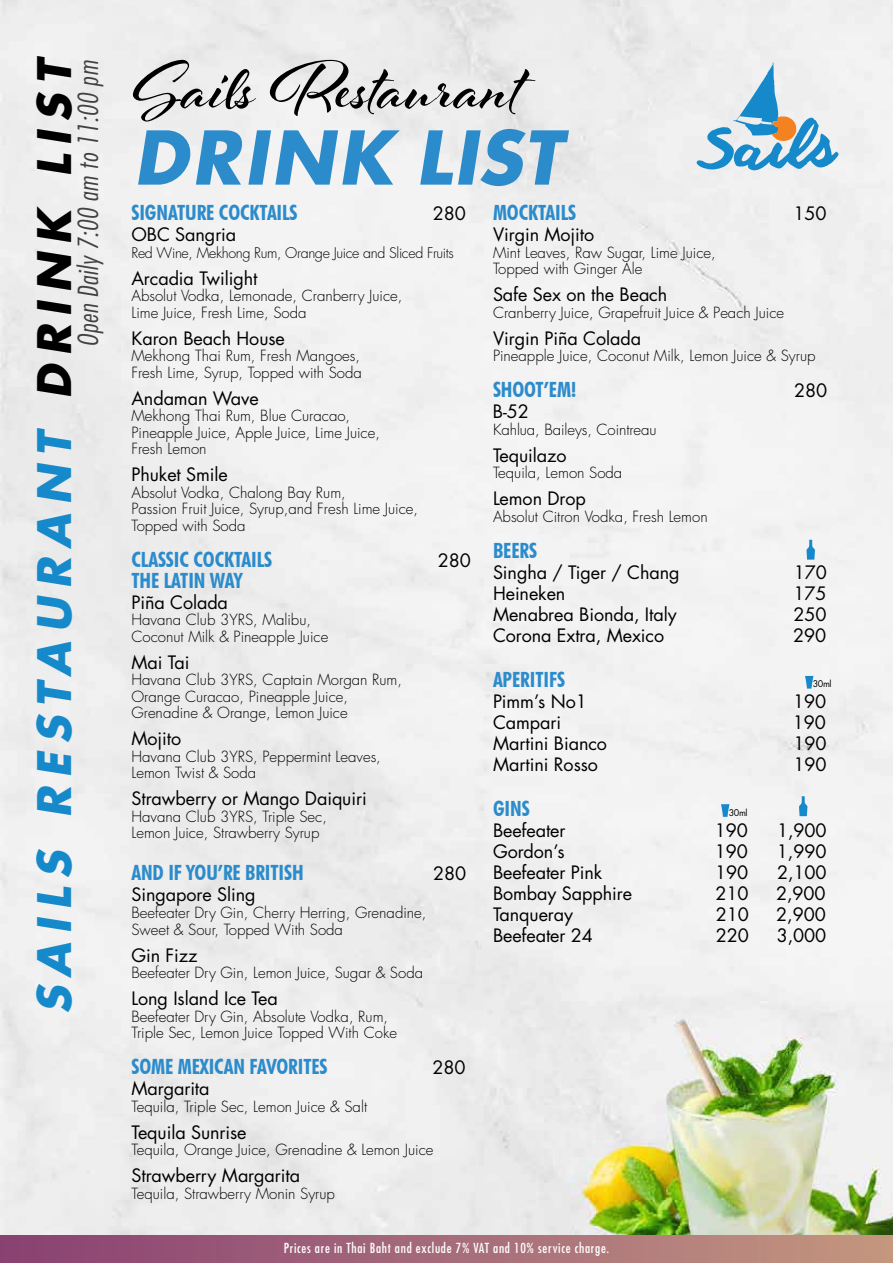
<style>
.page{position:relative;width:893px;height:1263px;background:#fff}
.page>*{position:absolute;margin:0;border:0;box-sizing:border-box;transform-origin:0 0}
.t1{font:700 72px "Al Fresco";letter-spacing:.01em;color:#000}
.t2{font:italic 700 72px "Futura Std";letter-spacing:.05em;color:#2b8bcb}
.t3{font:italic 700 45px "Futura Std";color:#1689ca}
.t4{font:italic 300 condensed 27px "Futura Std";color:#414042}
.t5{font:700 condensed 21px "Futura BT";letter-spacing:-.005em;color:#2b8bcb}
.t6{font:18px "Futura Std";letter-spacing:-.005em;color:#000}
.t7{font:300 15px/16.5px "Futura Std";color:#000}
.t8{font:300 14.25px "Futura Std";letter-spacing:-.025em;color:#000}
.t9{font:condensed 13.5px "Futura Std";letter-spacing:.05em;color:#fff}
.t10{font:9px "Futura Std";letter-spacing:-.045em;color:#000}
.s1{color:#000}
</style>
<div class="page">
<div style="left:0;top:0;width:893px;height:1235px;background:#efefef"></div>
<svg style="left:696px;top:62px;width:143px;height:109px"></svg>
<img style="left:0;top:1235px;width:893px;height:28px">
<svg style="left:806px;top:540px;width:9px;height:20px"></svg>
<svg style="left:805px;top:676px;width:8px;height:13px"></svg>
<svg style="left:799px;top:796px;width:8px;height:20px"></svg>
<svg style="left:721px;top:804px;width:8px;height:13px"></svg>
<h2 class="t3" style="left:24px;top:1014px;width:960px;rotate:-90deg">SAILS RESTAURANT <span class="s1">DRINK LIST</span></h2>
<h3 class="t4" style="left:72px;top:347px;width:288px;rotate:-90deg">Open Daily 7:00 am to 11:00 pm</h3>
<h1 class="t1" style="left:134px;top:40px;width:389px">Sails Restaurant</h1>
<h1 class="t2" style="left:134px;top:110px;width:429px">DRINK LIST</h1>
<h3 class="t5" style="left:131px;top:200px;width:168px">SIGNATURE COCKTAILS</h3>
<p class="t6" style="left:433px;top:202px;width:35px">280</p>
<p class="t6" style="left:131px;top:223px;width:106px">OBC Sangria</p>
<p class="t8" style="left:131px;top:244px;width:324px">Red Wine, Mekhong Rum, Orange Juice and Sliced Fruits</p>
<p class="t6" style="left:131px;top:266px;width:128px">Arcadia Twilight</p>
<p class="t7" style="left:131px;top:288px;width:273px">Absolut Vodka, Lemonade, Cranberry Juice,<br>Lime Juice, Fresh Lime, Soda</p>
<p class="t6" style="left:131px;top:326px;width:155px">Karon Beach House</p>
<p class="t7" style="left:131px;top:348px;width:232px">Mekhong Thai Rum, Fresh Mangoes,<br>Fresh Lime, Syrup, Topped with Soda</p>
<p class="t6" style="left:131px;top:386px;width:129px">Andaman Wave</p>
<p class="t7" style="left:131px;top:408px;width:250px">Mekhong Thai Rum, Blue Curacao,<br>Pineapple Juice, Apple Juice, Lime Juice,<br>Fresh Lemon</p>
<p class="t6" style="left:131px;top:463px;width:98px">Phuket Smile</p>
<p class="t7" style="left:131px;top:484px;width:288px">Absolut Vodka, Chalong Bay Rum,<br>Passion Fruit Juice, Syrup,and Fresh Lime Juice,<br>Topped with Soda</p>
<h3 class="t5" style="left:131px;top:546px;width:142px">CLASSIC COCKTAILS</h3>
<p class="t6" style="left:438px;top:548px;width:35px">280</p>
<h3 class="t5" style="left:131px;top:567px;width:112px">THE LATIN WAY</h3>
<p class="t6" style="left:131px;top:590px;width:98px">Piña Colada</p>
<p class="t7" style="left:131px;top:612px;width:198px">Havana Club 3YRS, Malibu,<br>Coconut Milk &amp; Pineapple Juice</p>
<p class="t6" style="left:131px;top:650px;width:59px">Mai Tai</p>
<p class="t7" style="left:131px;top:672px;width:272px">Havana Club 3YRS, Captain Morgan Rum,<br>Orange Curacao, Pineapple Juice,<br>Grenadine &amp; Orange, Lemon Juice</p>
<p class="t6" style="left:131px;top:727px;width:51px">Mojito</p>
<p class="t7" style="left:131px;top:748px;width:251px">Havana Club 3YRS, Peppermint Leaves,<br>Lemon Twist &amp; Soda</p>
<p class="t6" style="left:131px;top:787px;width:237px">Strawberry or Mango Daiquiri</p>
<p class="t7" style="left:131px;top:808px;width:197px">Havana Club 3YRS, Triple Sec,<br>Lemon Juice, Strawberry Syrup</p>
<h3 class="t5" style="left:131px;top:860px;width:174px">AND IF YOU’RE BRITISH</h3>
<p class="t6" style="left:433px;top:862px;width:35px">280</p>
<p class="t6" style="left:131px;top:883px;width:126px">Singapore Sling</p>
<p class="t7" style="left:131px;top:905px;width:297px">Beefeater Dry Gin, Cherry Herring, Grenadine,<br>Sweet &amp; Sour, Topped With Soda</p>
<p class="t6" style="left:131px;top:944px;width:67px">Gin Fizz</p>
<p class="t7" style="left:131px;top:965px;width:293px">Beefeater Dry Gin, Lemon Juice, Sugar &amp; Soda</p>
<p class="t6" style="left:131px;top:987px;width:148px">Long Island Ice Tea</p>
<p class="t7" style="left:131px;top:1009px;width:267px">Beefeater Dry Gin, Absolute Vodka, Rum,<br>Triple Sec, Lemon Juice Topped With Coke</p>
<h3 class="t5" style="left:131px;top:1054px;width:198px">SOME MEXICAN FAVORITES</h3>
<p class="t6" style="left:432px;top:1056px;width:35px">280</p>
<p class="t6" style="left:131px;top:1077px;width:80px">Margarita</p>
<p class="t7" style="left:131px;top:1099px;width:237px">Tequila, Triple Sec, Lemon Juice &amp; Salt</p>
<p class="t6" style="left:131px;top:1121px;width:117px">Tequila Sunrise</p>
<p class="t7" style="left:131px;top:1142px;width:304px">Tequila, Orange Juice, Grenadine &amp; Lemon Juice</p>
<p class="t6" style="left:131px;top:1164px;width:170px">Strawberry Margarita</p>
<p class="t7" style="left:131px;top:1186px;width:205px">Tequila, Strawberry Monin Syrup</p>
<h3 class="t5" style="left:493px;top:200px;width:85px">MOCKTAILS</h3>
<p class="t6" style="left:793px;top:202px;width:35px">150</p>
<p class="t6" style="left:493px;top:223px;width:103px">Virgin Mojito</p>
<p class="t7" style="left:493px;top:244px;width:224px">Mint Leaves, Raw Sugar, Lime Juice,<br>Topped with Ginger Ale</p>
<p class="t6" style="left:493px;top:283px;width:176px">Safe Sex on the Beach</p>
<p class="t7" style="left:493px;top:304px;width:293px">Cranberry Juice, Grapefruit Juice &amp; Peach Juice</p>
<p class="t6" style="left:493px;top:326px;width:150px">Virgin Piña Colada</p>
<p class="t7" style="left:493px;top:348px;width:324px">Pineapple Juice, Coconut Milk, Lemon Juice &amp; Syrup</p>
<h3 class="t5" style="left:493px;top:377px;width:85px">SHOOT’EM!</h3>
<p class="t6" style="left:794px;top:379px;width:35px">280</p>
<p class="t6" style="left:493px;top:400px;width:37px">B-52</p>
<p class="t7" style="left:493px;top:421px;width:165px">Kahlua, Baileys, Cointreau</p>
<p class="t6" style="left:493px;top:443px;width:75px">Tequilazo</p>
<p class="t7" style="left:493px;top:465px;width:131px">Tequila, Lemon Soda</p>
<p class="t6" style="left:493px;top:487px;width:95px">Lemon Drop</p>
<p class="t7" style="left:493px;top:508px;width:216px">Absolut Citron Vodka, Fresh Lemon</p>
<h3 class="t5" style="left:493px;top:537px;width:46px">BEERS</h3>
<p class="t6" style="left:493px;top:560px;width:188px">Singha / Tiger / Chang</p>
<p class="t6" style="left:794px;top:560px;width:35px">170</p>
<p class="t6" style="left:493px;top:581px;width:74px">Heineken</p>
<p class="t6" style="left:794px;top:581px;width:35px">175</p>
<p class="t6" style="left:493px;top:602px;width:185px">Menabrea Bionda, Italy</p>
<p class="t6" style="left:794px;top:602px;width:35px">250</p>
<p class="t6" style="left:493px;top:623px;width:173px">Corona Extra, Mexico</p>
<p class="t6" style="left:793px;top:623px;width:35px">290</p>
<h3 class="t5" style="left:493px;top:666px;width:74px">APERITIFS</h3>
<p class="t10" style="left:813px;top:677px;width:20px">30ml</p>
<p class="t6" style="left:493px;top:689px;width:95px">Pimm’s No1</p>
<p class="t6" style="left:793px;top:689px;width:35px">190</p>
<p class="t6" style="left:493px;top:710px;width:70px">Campari</p>
<p class="t6" style="left:793px;top:710px;width:35px">190</p>
<p class="t6" style="left:493px;top:731px;width:116px">Martini Bianco</p>
<p class="t6" style="left:793px;top:731px;width:35px">190</p>
<p class="t6" style="left:493px;top:752px;width:106px">Martini Rosso</p>
<p class="t6" style="left:793px;top:752px;width:35px">190</p>
<h3 class="t5" style="left:493px;top:795px;width:38px">GINS</h3>
<p class="t10" style="left:729px;top:806px;width:20px">30ml</p>
<p class="t6" style="left:493px;top:818px;width:74px">Beefeater</p>
<p class="t6" style="left:715px;top:818px;width:35px">190</p>
<p class="t6" style="left:777px;top:818px;width:51px">1,900</p>
<p class="t6" style="left:493px;top:839px;width:73px">Gordon’s</p>
<p class="t6" style="left:715px;top:839px;width:35px">190</p>
<p class="t6" style="left:777px;top:839px;width:51px">1,990</p>
<p class="t6" style="left:493px;top:860px;width:111px">Beefeater Pink</p>
<p class="t6" style="left:715px;top:860px;width:35px">190</p>
<p class="t6" style="left:777px;top:860px;width:51px">2,100</p>
<p class="t6" style="left:493px;top:881px;width:140px">Bombay Sapphire</p>
<p class="t6" style="left:715px;top:881px;width:35px">210</p>
<p class="t6" style="left:776px;top:881px;width:51px">2,900</p>
<p class="t6" style="left:493px;top:902px;width:82px">Tanqueray</p>
<p class="t6" style="left:716px;top:902px;width:35px">210</p>
<p class="t6" style="left:776px;top:902px;width:51px">2,900</p>
<p class="t6" style="left:493px;top:923px;width:101px">Beefeater 24</p>
<p class="t6" style="left:716px;top:923px;width:35px">220</p>
<p class="t6" style="left:777px;top:923px;width:51px">3,000</p>
<p class="t9" style="left:284px;top:1240px;width:327px">Prices are in Thai Baht and exclude 7% VAT and 10% service charge.</p>
</div>
